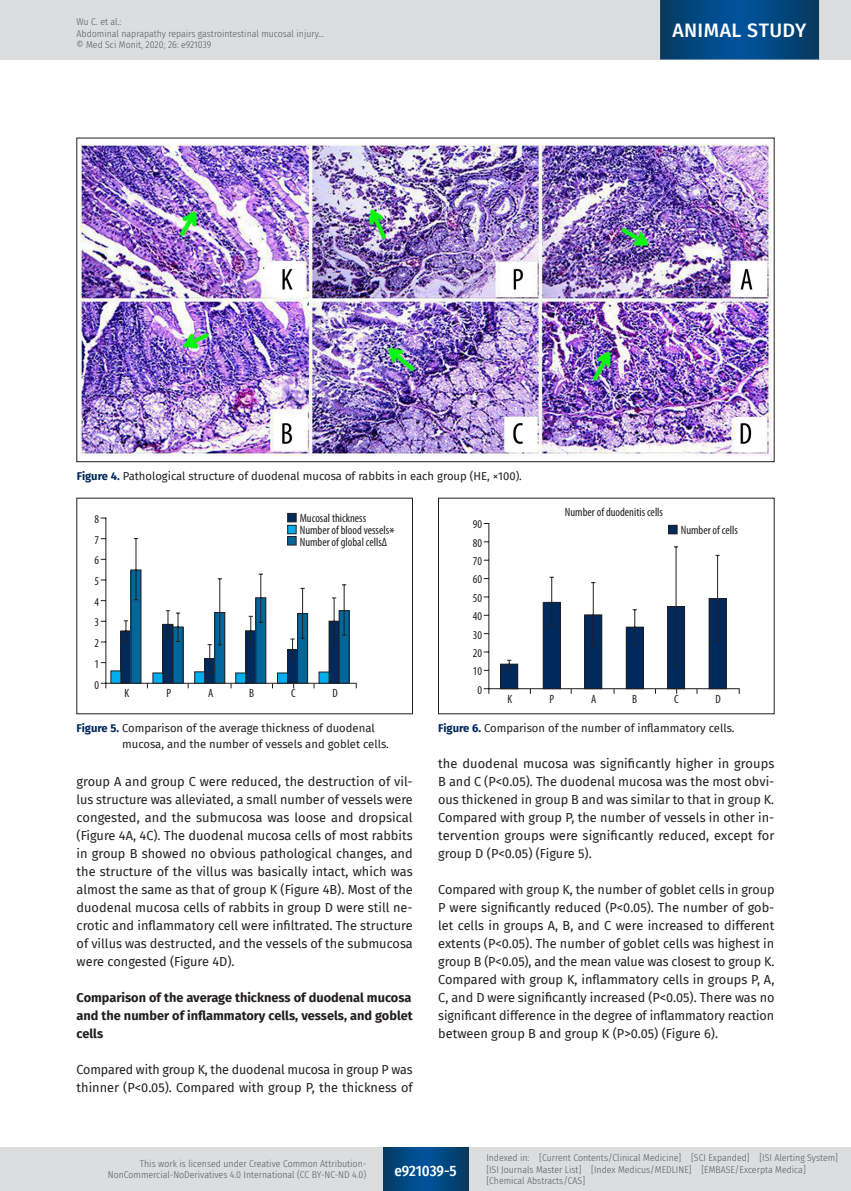
<style>
.page{position:relative;width:851px;height:1191px;background:#fff}
.page>*{position:absolute;margin:0;border:0;box-sizing:border-box;transform-origin:0 0}
.t1{font:500 19.5px "Fira Sans";letter-spacing:.025em;color:#fff}
.t2{font:500 15px "Fira Sans Condensed";letter-spacing:-.01em;color:#fff}
.MSM_Body{font:12.75px/18px "Fira Sans";color:#231f20;text-align:justify}
.MSM_Headline_2{font:700 12.75px/18px "Fira Sans";color:#231f20;text-align:justify}
.t3{font:condensed 12px/18.3px "Myriad Pro";color:#231f20;text-align:justify}
.TabelaRycina_tytul{font:11.25px/15.8px "Fira Sans";color:#231f20}
.t4{font:300 9.75px/11.2px "Fira Sans Condensed";color:#57585a}
.s1{font-weight:700;color:#00295c}
.s2{font-size:15px}
</style>
<div class="page">
<img style="left:80px;top:145px;width:690px;height:310px">
<svg style="left:100px;top:517px;width:197px;height:172px"></svg>
<svg style="left:124px;top:538px;width:18px;height:146px"></svg>
<svg style="left:110px;top:670px;width:11px;height:13px"></svg>
<svg style="left:152px;top:672px;width:11px;height:11px"></svg>
<div style="left:287px;top:513px;width:9px;height:9px;background:#00295c;border:1px solid #231f20"></div>
<div style="left:287px;top:525px;width:9px;height:9px;background:#00aeef;border:1px solid #231f20"></div>
<svg style="left:162px;top:536px;width:195px;height:153px"></svg>
<svg style="left:483px;top:523px;width:87px;height:171px"></svg>
<svg style="left:542px;top:576px;width:19px;height:113px"></svg>
<svg style="left:570px;top:524px;width:169px;height:170px"></svg>
<div style="left:0;top:1148px;width:850px;height:43px;background:#dcdddf"></div>
<svg style="left:383px;top:1147px;width:85px;height:44px"></svg>
<div style="left:0;top:0;width:850px;height:60px;background:#dcdddf"></div>
<svg style="left:660px;top:0;width:159px;height:60px"></svg>
<p class="t4" style="left:77px;top:16px;width:249px">Wu C. et al.:<br>Abdominal naprapathy repairs gastrointestinal mucosal injury… © Med Sci Monit, 2020; 26: e921039</p>
<h1 class="t1" style="left:672px;top:14px;width:135px">ANIMAL STUDY</h1>
<p class="TabelaRycina_tytul" style="left:77px;top:468px;width:446px"><span class="s1">Figure 4.</span> Pathological structure of duodenal mucosa of rabbits in each group (HE, ×100).</p>
<p class="t3" style="left:94px;top:508px;width:6px;line-height:20.7px">8<br>7<br>6<br>5<br>4<br>3<br>2<br>1<br>0</p>
<p class="t3" style="left:124px;top:684px;width:6px">K</p>
<p class="t3" style="left:300px;top:511px;width:96px;line-height:12px;text-align:left">Mucosal thickness<br>Number of blood vessels<span class="s2">*<br></span>Number of global cellsΔ</p>
<p class="t3" style="left:166px;top:684px;width:6px">P</p>
<p class="t3" style="left:208px;top:684px;width:7px">A</p>
<p class="t3" style="left:249px;top:684px;width:6px">B</p>
<p class="t3" style="left:291px;top:684px;width:6px">C</p>
<p class="t3" style="left:332px;top:684px;width:7px">D</p>
<p class="t3" style="left:473px;top:515px;width:11px;text-align:center">90<br>80<br>70<br>60<br>50<br>40<br>30<br>20<br>10<br>0</p>
<p class="t3" style="left:507px;top:689px;width:6px">K</p>
<p class="t3" style="left:565px;top:503px;width:100px">Number of duodenitis cells</p>
<p class="t3" style="left:680px;top:520px;width:59px">Number of cells</p>
<p class="t3" style="left:549px;top:689px;width:6px">P</p>
<p class="t3" style="left:591px;top:689px;width:7px">A</p>
<p class="t3" style="left:632px;top:689px;width:6px">B</p>
<p class="t3" style="left:674px;top:689px;width:6px">C</p>
<p class="t3" style="left:715px;top:689px;width:7px">D</p>
<p class="TabelaRycina_tytul" style="left:122px;top:720px;width:268px;text-indent:-46px"><span class="s1">Figure 5.</span> Comparison of the average thickness of duodenal mucosa, and the number of vessels and goblet cells.</p>
<p class="MSM_Body" style="left:77px;top:772px;width:337px">group A and group C were reduced, the destruction of vil&shy;lus structure was alleviated, a small number of vessels were congested, and the submucosa was loose and dropsical (Figure 4A, 4C). The duodenal mucosa cells of most rabbits in group B showed no obvious pathological changes, and the structure of the villus was basically intact, which was almost the same as that of group K (Figure 4B). Most of the duodenal mucosa cells of rabbits in group D were still ne&shy;crotic and inflammatory cell were infiltrated. The structure of villus was destructed, and the vessels of the submucosa were congested (Figure 4D).</p>
<p class="MSM_Headline_2" style="left:77px;top:987px;width:337px">Comparison of the average thickness of duodenal mucosa and the number of inflammatory cells, vessels, and goblet cells</p>
<p class="MSM_Body" style="left:77px;top:1060px;width:337px">Compared with group K, the duodenal mucosa in group P was thinner (P&lt;0.05). Compared with group P, the thickness of</p>
<p class="TabelaRycina_tytul" style="left:438px;top:720px;width:298px"><span class="s1">Figure 6.</span> Comparison of the number of inflammatory cells.</p>
<p class="MSM_Body" style="left:438px;top:754px;width:338px">the duodenal mucosa was significantly higher in groups B and C (P&lt;0.05). The duodenal mucosa was the most obvi&shy;ous thickened in group B and was similar to that in group K.<br>Compared with group P, the number of vessels in other in&shy;tervention groups were significantly reduced, except for group D (P&lt;0.05) (Figure 5).</p>
<p class="MSM_Body" style="left:438px;top:880px;width:338px">Compared with group K, the number of goblet cells in group P were significantly reduced (P&lt;0.05). The number of gob&shy;let cells in groups A, B, and C were increased to different extents (P&lt;0.05). The number of goblet cells was highest in group B (P&lt;0.05), and the mean value was closest to group K.<br>Compared with group K, inflammatory cells in groups P, A, C, and D were significantly increased (P&lt;0.05). There was no significant difference in the degree of inflammatory reaction between group B and group K (P&gt;0.05) (Figure 6).</p>
<p class="t4" style="left:108px;top:1157px;width:260px;text-align:right">This work is licensed under Creative Common Attribution-<br>NonCommercial-NoDerivatives 4.0 International (CC BY-NC-ND 4.0)</p>
<p class="t2" style="left:394px;top:1159px;width:63px">e921039-5</p>
<p class="t4" style="left:486px;top:1152px;width:353px">Indexed in: [Current Contents/Clinical Medicine] [SCI Expanded] [ISI Alerting System] [ISI Journals Master List] [Index Medicus/MEDLINE] [EMBASE/Excerpta Medica] [Chemical Abstracts/CAS]</p>
</div>
